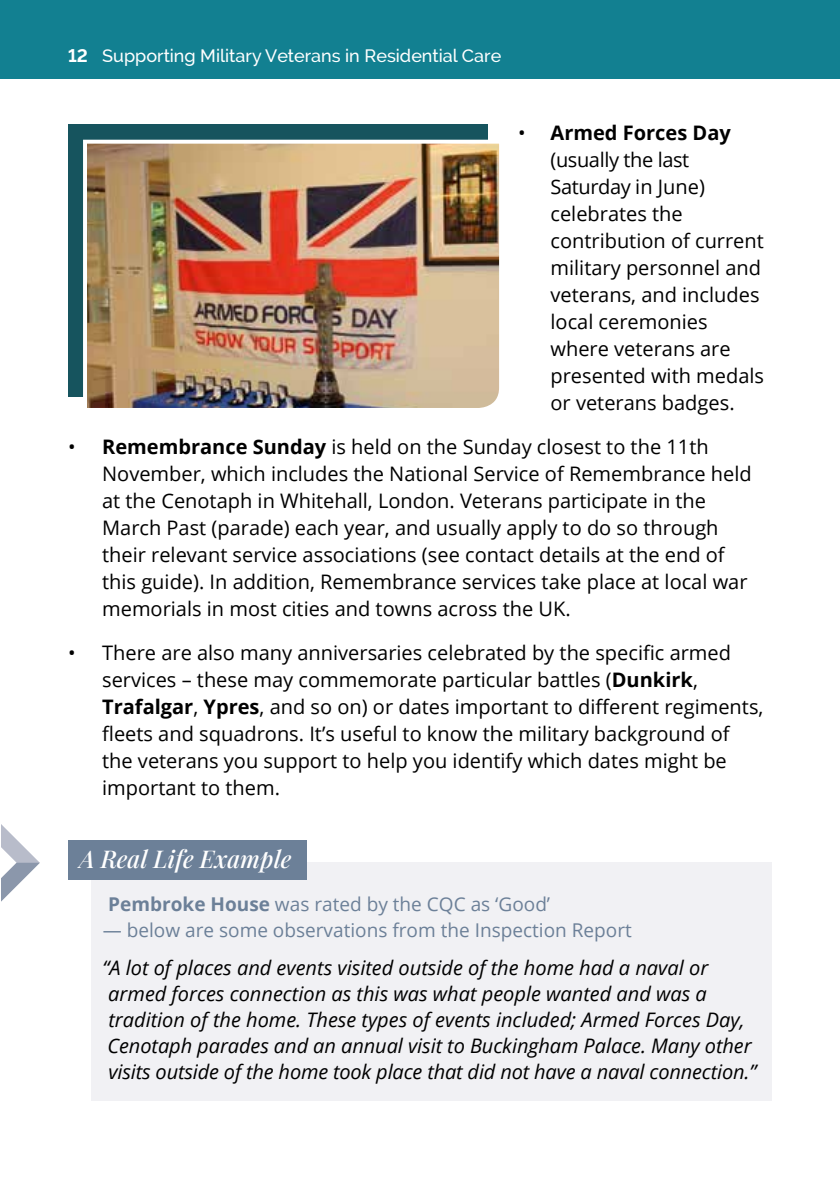
<style>
.page{position:relative;width:840px;height:1191px;background:#fff}
.page>*{position:absolute;margin:0;border:0;box-sizing:border-box;transform-origin:0 0}
.t1{font:italic 600 24px "Playfair Display";color:#fff}
.t2{font:20px/27px "Open Sans";color:#000}
.t3{font:italic 20px/26px "Open Sans";color:#000}
.t4{font:19px "Open Sans";color:#6c8098}
.t5{font:500 18px "Raleway";color:#fff}
.s1{font-weight:700}
</style>
<div class="page">
<div style="left:0;top:0;width:839px;height:78px;background:#128091"></div>
<div style="left:91px;top:862px;width:680px;height:239px;background:#f1f1f4"></div>
<div style="left:68px;top:840px;width:238px;height:39px;background:#6c8098"></div>
<svg style="left:1px;top:824px;width:39px;height:78px"></svg>
<div style="left:68px;top:125px;width:420px;height:272px;background:#16545e"></div>
<img style="left:83px;top:139px;width:417px;height:269px">
<p class="t5" style="left:68px;top:46px;width:434px"><span class="s1">12</span> Supporting Military Veterans in Residential Care</p>
<p class="t2" style="left:550px;top:119px;width:215px;text-indent:-32px">• <span class="s1">Armed Forces Day </span>(usually the last<br>Saturday in June) celebrates the contribution of current military personnel and veterans, and includes local ceremonies where veterans are presented with medals or veterans badges.</p>
<p class="t2" style="left:102px;top:433px;width:650px;text-indent:-34px">• <span class="s1">Remembrance Sunday</span> is held on the Sunday closest to the 11th November, which includes the National Service of Remembrance held at the Cenotaph in Whitehall, London. Veterans participate in the March Past (parade) each year, and usually apply to do so through their relevant service associations (see contact details at the end of this guide). In addition, Remembrance services take place at local war memorials in most cities and towns across the UK.</p>
<p class="t2" style="left:102px;top:639px;width:662px;text-indent:-34px">• There are also many anniversaries celebrated by the specific armed services – these may commemorate particular battles (<span class="s1">Dunkirk</span>, <span class="s1">Trafalgar</span>, <span class="s1">Ypres</span>, and so on) or dates important to different regiments, fleets and squadrons. It’s useful to know the military background of the veterans you support to help you identify which dates might be important to them.</p>
<p class="t1" style="left:79px;top:843px;width:213px">A Real Life Example</p>
<p class="t4" style="left:108px;top:891px;width:443px"><span class="s1">Pembroke House</span> was rated by the CQC as ‘Good’</p>
<p class="t4" style="left:103px;top:917px;width:530px">— below are some observations from the Inspection Report</p>
<p class="t3" style="left:102px;top:954px;width:655px">“A lot of places and events visited outside of the home had a naval or armed forces connection as this was what people wanted and was a tradition of the home. These types of events included; Armed Forces Day, Cenotaph parades and an annual visit to Buckingham Palace. Many other visits outside of the home took place that did not have a naval connection.”</p>
</div>
